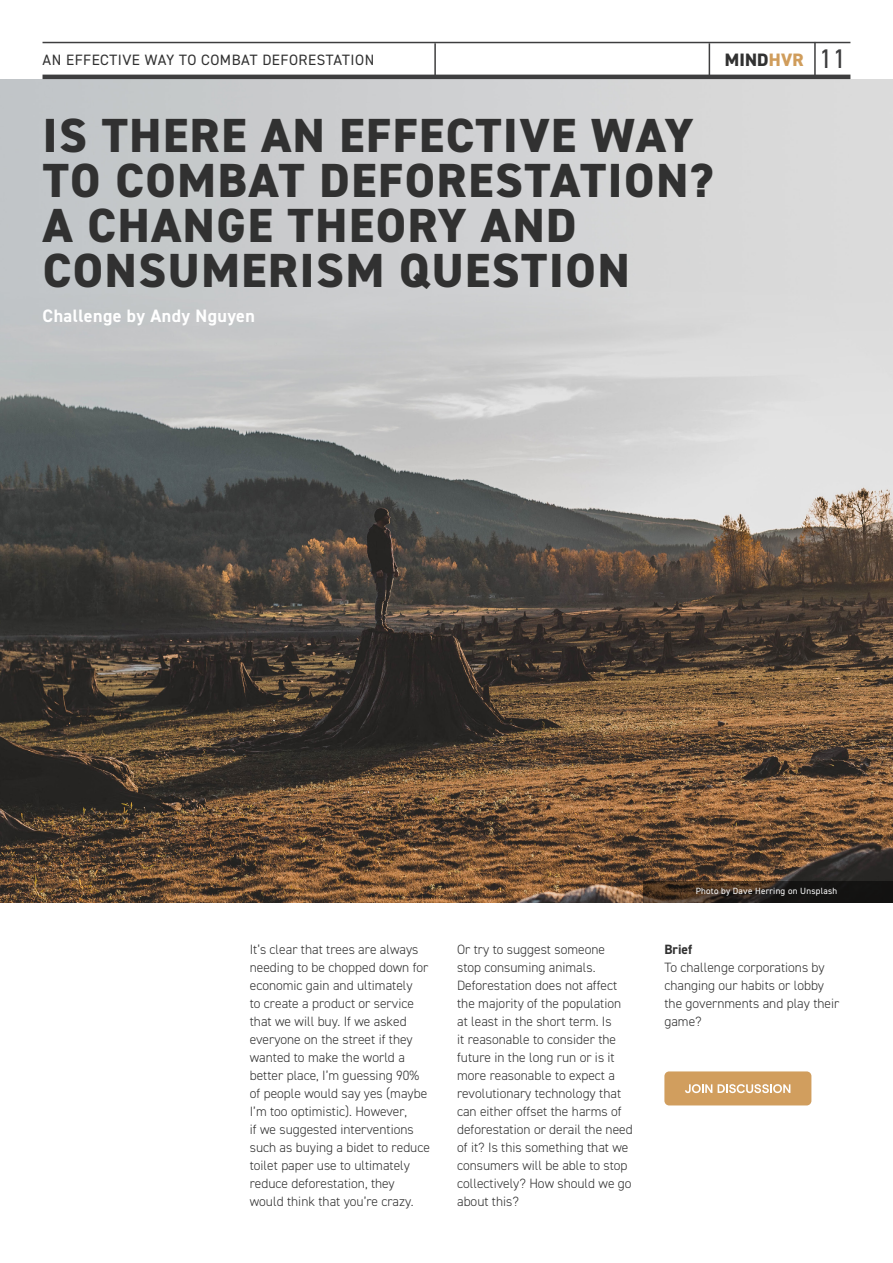
<style>
.page{position:relative;width:893px;height:1263px;background:#fff}
.page>*{position:absolute;margin:0;border:0;box-sizing:border-box;transform-origin:0 0}
._36pt_TITLE{font:800 48px/45px "DIN2014";letter-spacing:.035em;color:#313131}
.NEWSLTR{font:700 18px "DIN2014";letter-spacing:.025em;color:#fff}
.t1{font:800 18px "DIN2014";letter-spacing:.01em;color:#313131}
._36pt_TITLE-2{font:15px "DIN2014";letter-spacing:.035em;color:#313131}
.Body_intro{font:300 13.5px/18px "DIN2014";color:#313131}
.Body_intro-2{font:700 13.5px "DIN2014";color:#313131}
.NEWSLTR-2{font:9px "DIN2014";letter-spacing:.025em;color:#fff}
.s1{color:#d09d5c}
.s2{font-weight:400;font-size:27px;color:#3e3e3f}
</style>
<div class="page">
<img style="left:0;top:79px;width:893px;height:823px">
<hr style="left:43px;top:42px;width:807px;height:1px;background:#3e3e3f">
<hr style="left:709px;top:43px;width:1px;height:34px;background:#3e3e3f">
<hr style="left:814px;top:42px;width:2px;height:34px;background:#3e3e3f">
<hr style="left:434px;top:43px;width:2px;height:34px;background:#3e3e3f">
<hr style="left:43px;top:75px;width:807px;height:4px;background:#3e3e3f">
<div style="left:664px;top:1071px;width:147px;height:34px;background:#d19e5e;border-radius:5px"></div>
<svg style="left:685px;top:1084px;width:27px;height:9px"></svg>
<svg style="left:718px;top:1084px;width:72px;height:9px"></svg>
<svg style="left:643px;top:881px;width:250px;height:21px;background:#2c221a"></svg>
<p class="_36pt_TITLE-2" style="left:43px;top:50px;width:333px">AN EFFECTIVE WAY TO COMBAT DEFORESTATION</p>
<h2 class="t1" style="left:725px;top:48px;width:123px">MIND<span class="s1">HVR</span> <span class="s2">11</span></h2>
<p class="_36pt_TITLE" style="left:43px;top:113px;width:652px">IS THERE AN EFFECTIVE WAY</p>
<p class="_36pt_TITLE" style="left:43px;top:158px;width:672px">TO COMBAT DEFORESTATION?</p>
<p class="_36pt_TITLE" style="left:43px;top:203px;width:588px">A CHANGE THEORY AND<br>CONSUMERISM QUESTION</p>
<p class="NEWSLTR" style="left:43px;top:304px;width:214px">Challenge by Andy Nguyen</p>
<p class="Body_intro" style="left:250px;top:940px;width:182px">It’s clear that trees are always needing to be chopped down for economic gain and ultimately<br>to create a product or service that we will buy. If we asked everyone on the street if they wanted to make the world a better place, I’m guessing 90% of people would say yes (maybe<br>I’m too optimistic). However,<br>if we suggested interventions such as buying a bidet to reduce toilet paper use to ultimately reduce deforestation, they would think that you’re crazy.</p>
<p class="NEWSLTR-2" style="left:696px;top:885px;width:143px">Photo by Dave Herring on Unsplash</p>
<p class="Body_intro" style="left:457px;top:940px;width:177px">Or try to suggest someone<br>stop consuming animals.<br>Deforestation does not affect the majority of the population at least in the short term. Is<br>it reasonable to consider the future in the long run or is it more reasonable to expect a revolutionary technology that can either offset the harms of deforestation or derail the need of it? Is this something that we consumers will be able to stop collectively? How should we go about this?</p>
<p class="Body_intro-2" style="left:664px;top:940px;width:29px">Brief</p>
<p class="Body_intro" style="left:664px;top:958px;width:176px">To challenge corporations by changing our habits or lobby the governments and play their game?</p>
</div>
